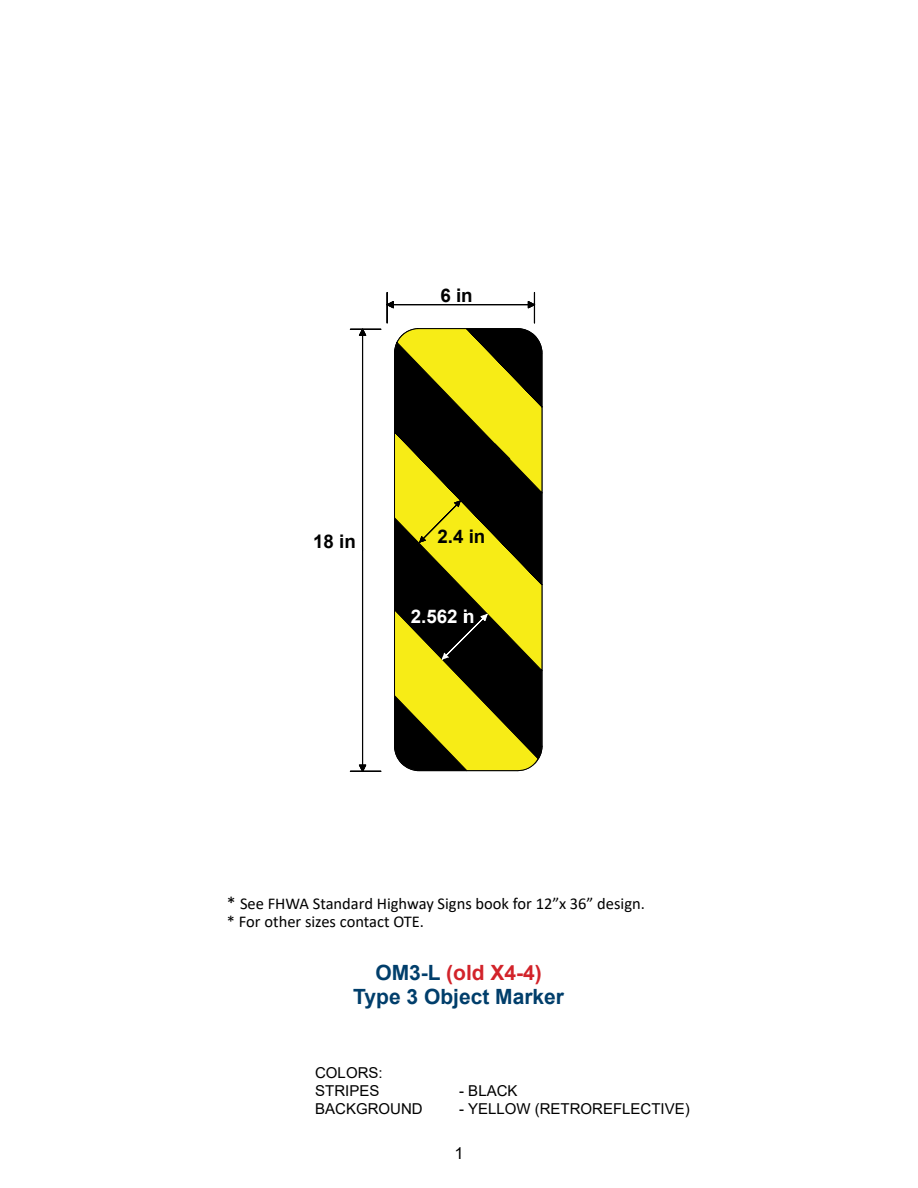
<style>
.page{position:relative;width:918px;height:1188px;background:#fff}
.page>*{position:absolute;margin:0;border:0;box-sizing:border-box;transform-origin:0 0}
.t1{font:700 21px "Arial";color:#003e6b}
.t2{font:700 21px "Arial";color:#d2232a}
.t3{font:700 18.75px "Arial";color:#000101}
.t4{font:700 18.75px "Arial";color:#fff}
.Legend_2{font:16.5px "Calibri";color:#000}
.t5{font:16.5px "Arial";color:#000}
.t6{font:15px/18px "Arial";color:#000}
.s1{font-size:18px}
.s2{color:#003e6b}
</style>
<div class="page">
<div style="left:350px;top:771px;width:31px;height:1px;border:1px solid #000"></div>
<div style="left:362px;top:550px;width:1px;height:222px;border:1px solid #000"></div>
<div style="left:350px;top:329px;width:31px;height:1px;border:1px solid #000"></div>
<div style="left:362px;top:329px;width:1px;height:222px;border:1px solid #000"></div>
<svg style="left:358px;top:764px;width:9px;height:8px"></svg>
<svg style="left:358px;top:328px;width:9px;height:8px"></svg>
<svg style="left:386px;top:292px;width:157px;height:480px"></svg>
<p class="t3" style="left:440px;top:282px;width:34px">6 in</p>
<p class="t3" style="left:313px;top:528px;width:44px">18 in</p>
<p class="t3" style="left:437px;top:523px;width:49px">2.4 in</p>
<p class="t4" style="left:411px;top:603px;width:65px">2.562 in</p>
<p class="Legend_2" style="left:227px;top:892px;width:419px"><span class="s1">*</span> See FHWA Standard Highway Signs book for 12”x 36” design.</p>
<p class="Legend_2" style="left:227px;top:910px;width:199px">* For other sizes contact OTE.</p>
<p class="t2" style="left:375px;top:958px;width:168px"><span class="s2">OM3-L</span> (old X4-4)</p>
<p class="t1" style="left:353px;top:982px;width:212px">Type 3 Object Marker</p>
<p class="t6" style="left:315px;top:1064px;width:69px">COLORS:<br>STRIPES</p>
<p class="t6" style="left:459px;top:1082px;width:60px">- BLACK</p>
<p class="t6" style="left:315px;top:1100px;width:109px">BACKGROUND</p>
<p class="t6" style="left:459px;top:1100px;width:232px">- YELLOW (RETROREFLECTIVE)</p>
<p class="t5" style="left:454px;top:1142px;width:11px">1</p>
</div>
